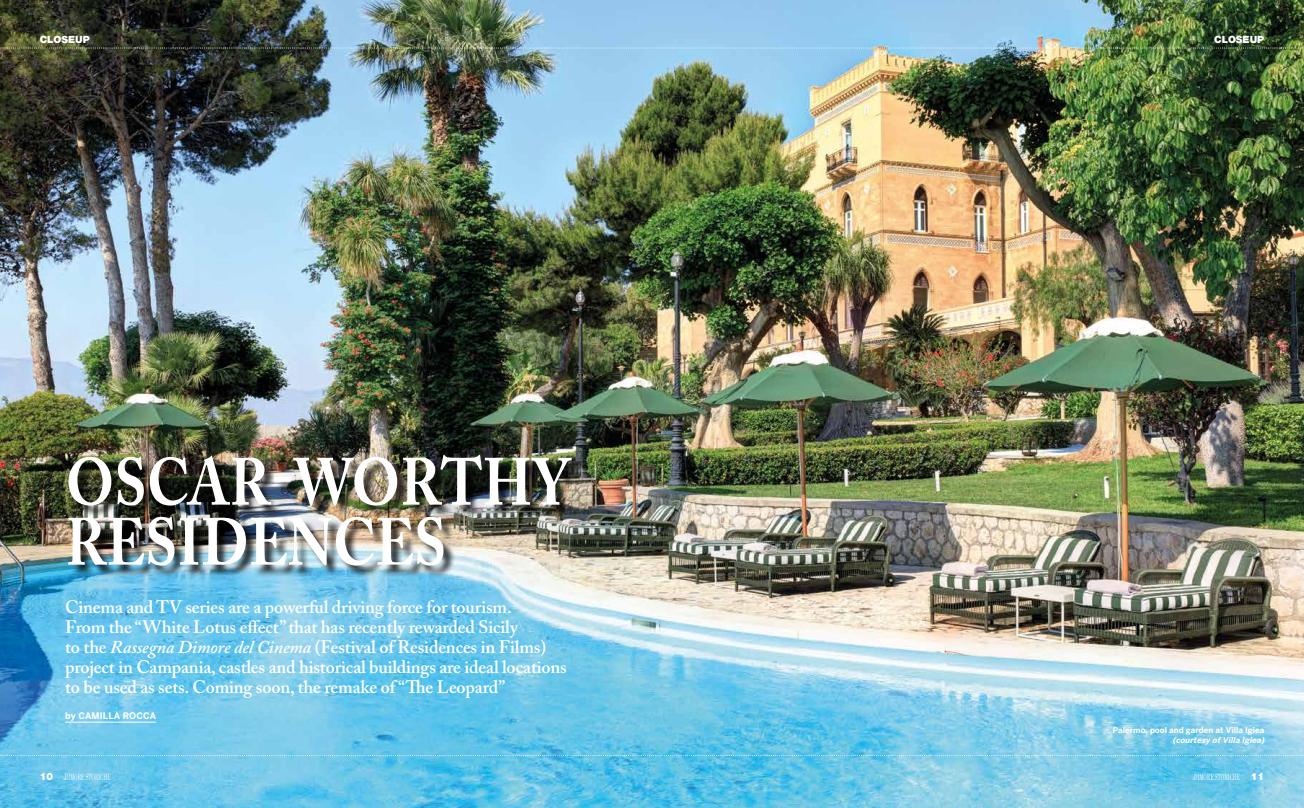
<style>
.page{position:relative;width:1304px;height:808px;background:#fff}
.page>*{position:absolute;margin:0;border:0;box-sizing:border-box;transform-origin:0 0}
.t1{font:700 66px/60px "Adobe Caslon Pro";letter-spacing:.005em;color:#fff;scale:.85 1}
.t2{font:600 18px/20px "Adobe Caslon Pro";letter-spacing:-.01em;color:#fff}
.t3{font:900 10px "Helvetica Neue LT Std";color:#fff}
.t4{font:9.3px "Bodoni Std";color:#fff;scale:.57 1}
.t5{font:700 9px "Benton Sans";letter-spacing:.015em;color:#fff}
.t6{font:700 8px "Benton Sans";color:#fff}
.t7{font:italic 700 8px "Benton Sans";color:#fff}
.s1{font-style:italic}
.s2{font-style:italic;font-size:4.4px}
.s3{font-family:"Helvetica Neue LT Std";font-weight:900;font-size:10px}
</style>
<div class="page">
<img style="left:0;top:0;width:1304px;height:808px">
<div style="left:70px;top:457px;width:514px;height:121px;background:#000;opacity:.75"></div>
<hr style="left:65px;top:722px;width:91px;height:1px;background:#fff">
<svg style="left:0;top:755px;width:1304px;height:1px"></svg>
<svg style="left:0;top:48px;width:1304px;height:1px"></svg>
<p class="t3" style="left:40px;top:34px;width:52px">CLOSEUP</p>
<p class="t3" style="left:1214px;top:34px;width:52px">CLOSEUP</p>
<h1 class="t1" style="left:66px;top:452px;width:593px">OSCAR-WORTHY<br>RESIDENCES</h1>
<p class="t2" style="left:65px;top:596px;width:503px">Cinema and TV series are a powerful driving force for tourism.<br>From the “White Lotus effect” that has recently rewarded Sicily<br>to the <span class="s1">Rassegna Dimore del Cinema</span> (Festival of Residences in Films) project in Campania, castles and historical buildings are ideal locations to be used as sets. Coming soon, the remake of “The Leopard”</p>
<p class="t5" style="left:65px;top:710px;width:92px">by CAMILLA ROCCA</p>
<p class="t6" style="left:1113px;top:725px;width:153px">Palermo, pool and garden at Villa Igiea</p>
<p class="t7" style="left:1172px;top:735px;width:95px">(courtesy ofVilla Ig iea)</p>
<p class="t3" style="left:40px;top:771px;width:15px">10</p>
<p class="t4" style="left:63px;top:772px;width:84px"><span class="s2">le</span> DIMORE STORICHE</p>
<p class="t4" style="left:1193px;top:772px;width:127px"><span class="s2">le</span> DIMORE STORICHE <span class="s3">11</span></p>
</div>
